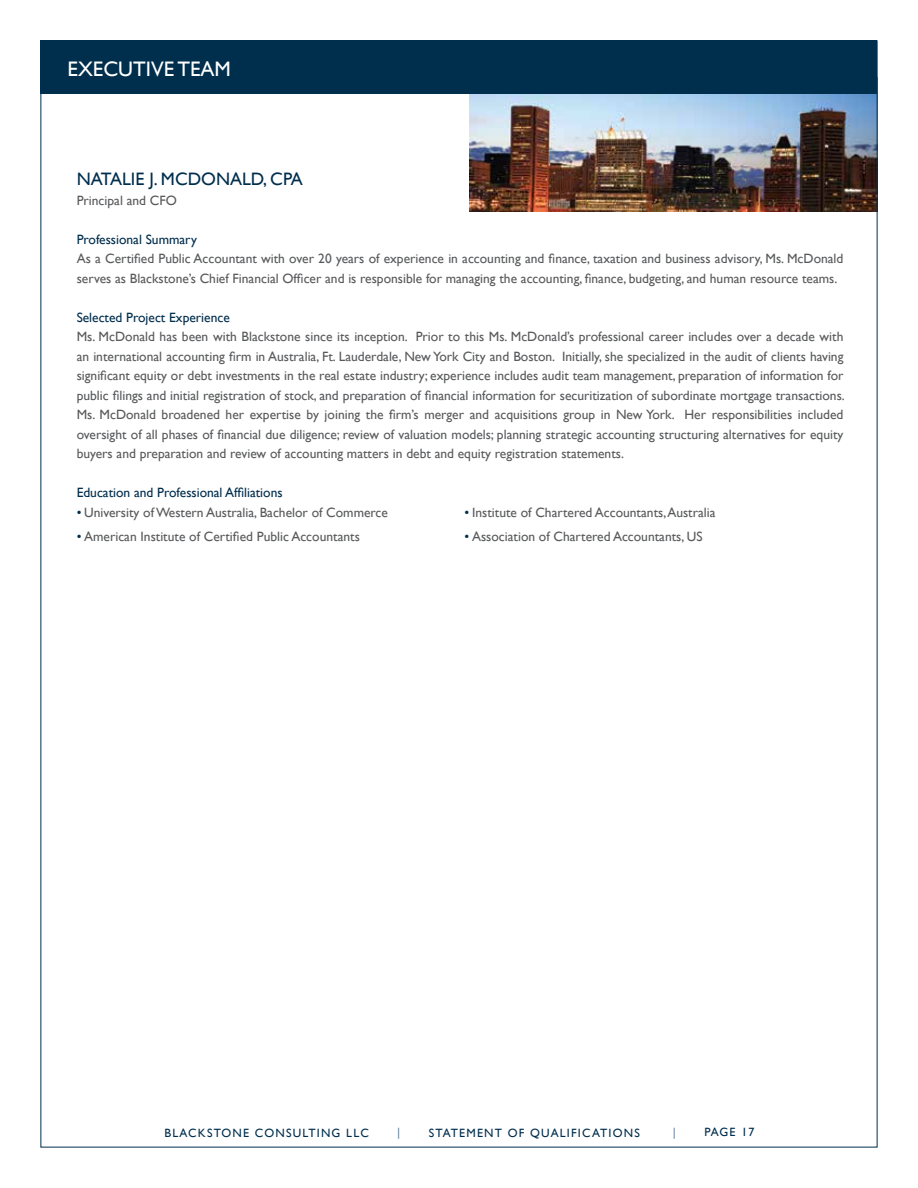
<style>
.page{position:relative;width:918px;height:1188px;background:#fff}
.page>*{position:absolute;margin:0;border:0;box-sizing:border-box;transform-origin:0 0}
.t1{font:21px "Gill Sans";color:#fff}
.t2{font:18px "Gill Sans";color:#002e4d}
.t3{font:13.5px/19.5px "Gill Sans";color:#58595b}
.t4{font:13.5px "Gill Sans";color:#002e4d}
.t5{font:12px "Gill Sans";letter-spacing:.1em;color:#002e4d}
.t6{font:12px "Gill Sans";color:#5e7e9a}
.s1{color:#002e4d}
</style>
<div class="page">
<img style="left:470px;top:94px;width:406px;height:118px">
<div style="left:40px;top:40px;width:838px;height:54px;background:#002e4d"></div>
<h1 class="t1" style="left:68px;top:57px;width:165px">EXECUTIVE TEAM</h1>
<h2 class="t2" style="left:77px;top:169px;width:228px">NATALIE J. MCDONALD, CPA</h2>
<p class="t3" style="left:77px;top:190px;width:102px">Principal and CFO</p>
<p class="t4" style="left:77px;top:231px;width:122px">Professional Summary</p>
<p class="t3" style="left:77px;top:249px;width:768px">As a Certified Public Accountant with over 20 years of experience in accounting and finance, taxation and business advisory, Ms. McDonald serves as Blackstone’s Chief Financial Officer and is responsible for managing the accounting, finance, budgeting, and human resource teams.</p>
<p class="t4" style="left:77px;top:309px;width:155px">Selected Project Experience</p>
<p class="t3" style="left:77px;top:327px;width:770px;text-align:justify">Ms. McDonald has been with Blackstone since its inception. Prior to this Ms. McDonald’s professional career includes over a decade with an international accounting firm in Australia, Ft. Lauderdale, New York City and Boston. Initially, she specialized in the audit of clients having significant equity or debt investments in the real estate industry; experience includes audit team management, preparation of information for public filings and initial registration of stock, and preparation of financial information for securitization of subordinate mortgage transactions.<br>Ms. McDonald broadened her expertise by joining the firm’s merger and acquisitions group in New York. Her responsibilities included oversight of all phases of financial due diligence; review of valuation models; planning strategic accounting structuring alternatives for equity buyers and preparation and review of accounting matters in debt and equity registration statements.</p>
<p class="t4" style="left:77px;top:485px;width:207px">Education and Professional Affiliations</p>
<p class="t3" style="left:77px;top:502px;width:313px"><span class="s1">•</span> University of Western Australia, Bachelor of Commerce</p>
<p class="t3" style="left:77px;top:526px;width:285px"><span class="s1">•</span> American Institute of Certified Public Accountants</p>
<p class="t3" style="left:465px;top:502px;width:253px"><span class="s1">•</span> Institute of Chartered Accountants, Australia</p>
<p class="t3" style="left:465px;top:526px;width:240px"><span class="s1">•</span> Association of Chartered Accountants, US</p>
<p class="t5" style="left:165px;top:1126px;width:206px">BLACKSTONE CONSULTING LLC</p>
<p class="t6" style="left:397px;top:1125px;width:5px">|</p>
<p class="t5" style="left:429px;top:1126px;width:213px">STATEMENT OF QUALIFICATIONS</p>
<p class="t6" style="left:673px;top:1125px;width:5px">|</p>
<p class="t5" style="left:704px;top:1125px;width:52px">PAGE 17</p>
</div>
